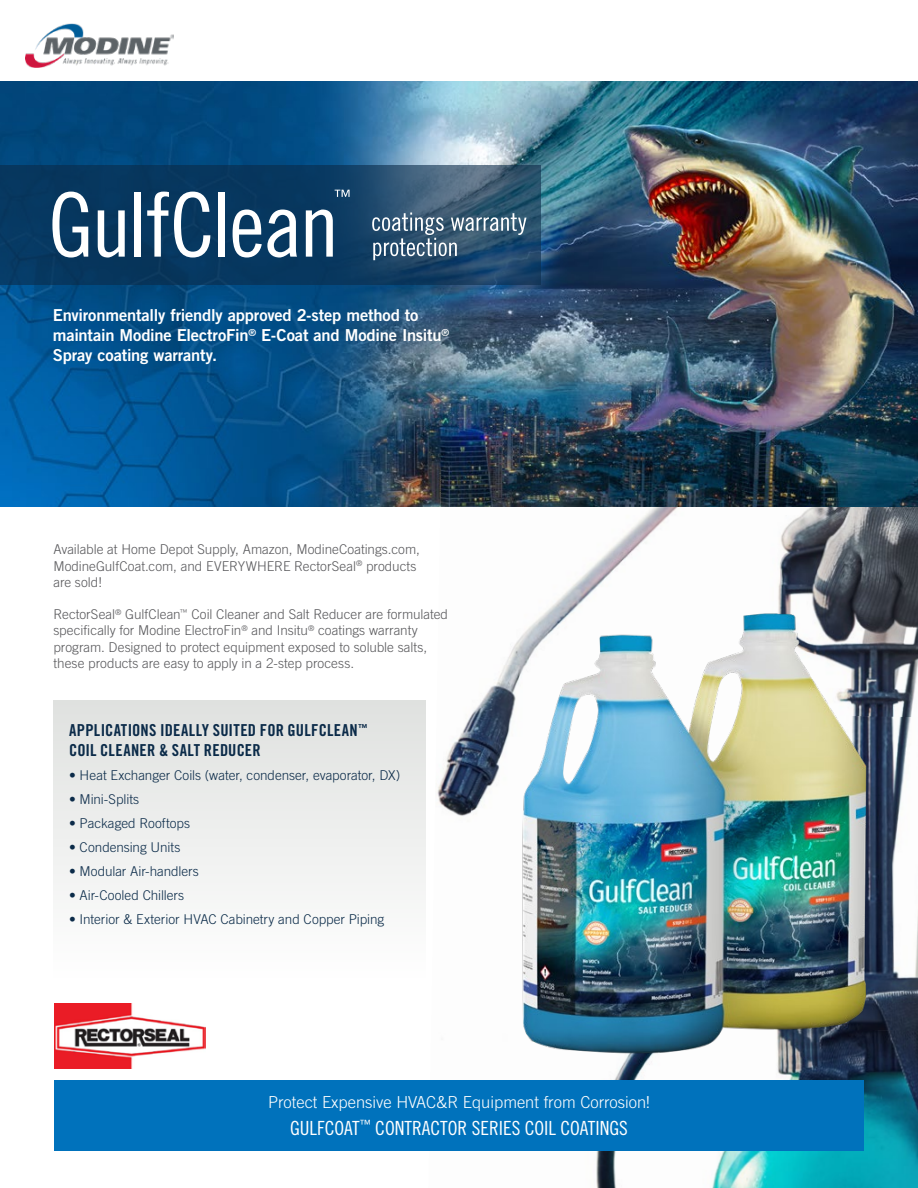
<style>
.page{position:relative;width:918px;height:1188px;background:#fff}
.page>*{position:absolute;margin:0;border:0;box-sizing:border-box;transform-origin:0 0}
.t1{font:19.5px "Trade Gothic Cond Eighteen";color:#fff}
.t2{font:16.5px/19.8px "Trade Gothic Bold Two";letter-spacing:-.01em;color:#fff}
.t3{font:16.5px/19.8px "Trade Gothic Bold Cond Twenty";letter-spacing:.015em;color:#0b2b49}
.t4{font:300 16.5px "Trade Gothic";color:#fff}
.t5{font:300 13.5px/16.2px "Trade Gothic";color:#58585b}
.t6{font:300 13.5px "Trade Gothic";letter-spacing:-.005em;color:#0b2b49}
</style>
<div class="page">
<img style="left:559px;top:507px;width:119px;height:92px">
<img style="left:778px;top:507px;width:140px;height:92px">
<img style="left:437px;top:727px;width:28px;height:89px">
<img style="left:428px;top:1080px;width:189px;height:108px">
<img style="left:712px;top:1085px;width:206px;height:103px">
<div style="left:53px;top:700px;width:373px;height:277px;background:linear-gradient(to bottom,#dfe1df,#fefefe)"></div>
<div style="left:54px;top:1081px;width:810px;height:70px;background:#0072bc"></div>
<img style="left:0;top:81px;width:918px;height:426px">
<svg style="left:0;top:165px;width:541px;height:120px;background:#144065"></svg>
<img style="left:54px;top:1003px;width:151px;height:66px">
<img style="left:26px;top:23px;width:147px;height:45px">
<img style="left:465px;top:599px;width:453px;height:486px">
<svg style="left:52px;top:192px;width:36px;height:66px"></svg>
<svg style="left:98px;top:210px;width:27px;height:48px"></svg>
<div style="left:135px;top:192px;width:6px;height:65px;background:#fff"></div>
<svg style="left:147px;top:192px;width:63px;height:66px"></svg>
<div style="left:218px;top:192px;width:7px;height:65px;background:#fff"></div>
<svg style="left:233px;top:210px;width:64px;height:48px"></svg>
<svg style="left:306px;top:210px;width:27px;height:47px"></svg>
<svg style="left:335px;top:190px;width:15px;height:7px"></svg>
<svg style="left:372px;top:213px;width:154px;height:47px;background:#4f6e87"></svg>
<p class="t2" style="left:53px;top:305px;width:398px">Environmentally friendly approved 2-step method to maintain Modine ElectroFin<sup>®</sup> E-Coat and Modine Insitu<sup>®<br></sup>Spray coating warranty.</p>
<p class="t5" style="left:53px;top:541px;width:368px">Available at Home Depot Supply, Amazon, ModineCoatings.com,<br>ModineGulfCoat.com, and EVERYWHERE RectorSeal<sup>®</sup> products are sold!</p>
<p class="t5" style="left:53px;top:606px;width:396px">RectorSeal<sup>®</sup> GulfClean<sup>™</sup> Coil Cleaner and Salt Reducer are formulated specifically for Modine ElectroFin<sup>®</sup> and Insitu<sup>®</sup> coatings warranty program. Designed to protect equipment exposed to soluble salts, these products are easy to apply in a 2-step process.</p>
<p class="t3" style="left:69px;top:720px;width:300px">APPLICATIONS IDEALLY SUITED FOR GULFCLEAN<sup>™<br></sup>COIL CLEANER &amp; SALT REDUCER</p>
<p class="t6" style="left:69px;top:767px;width:333px">• Heat Exchanger Coils (water, condenser, evaporator, DX)</p>
<p class="t6" style="left:69px;top:791px;width:72px">• Mini-Splits</p>
<p class="t6" style="left:69px;top:815px;width:122px">• Packaged Rooftops</p>
<p class="t6" style="left:69px;top:839px;width:113px">• Condensing Units</p>
<p class="t6" style="left:69px;top:863px;width:131px">• Modular Air-handlers</p>
<p class="t6" style="left:69px;top:887px;width:117px">• Air-Cooled Chillers</p>
<p class="t6" style="left:69px;top:911px;width:317px">• Interior &amp; Exterior HVAC Cabinetry and Copper Piping</p>
<p class="t4" style="left:268px;top:1092px;width:383px">Protect Expensive HVAC&amp;R Equipment from Corrosion!</p>
<h1 class="t1" style="left:290px;top:1116px;width:339px">GULFCOAT<sup>™</sup> CONTRACTOR SERIES COIL COATINGS</h1>
</div>
